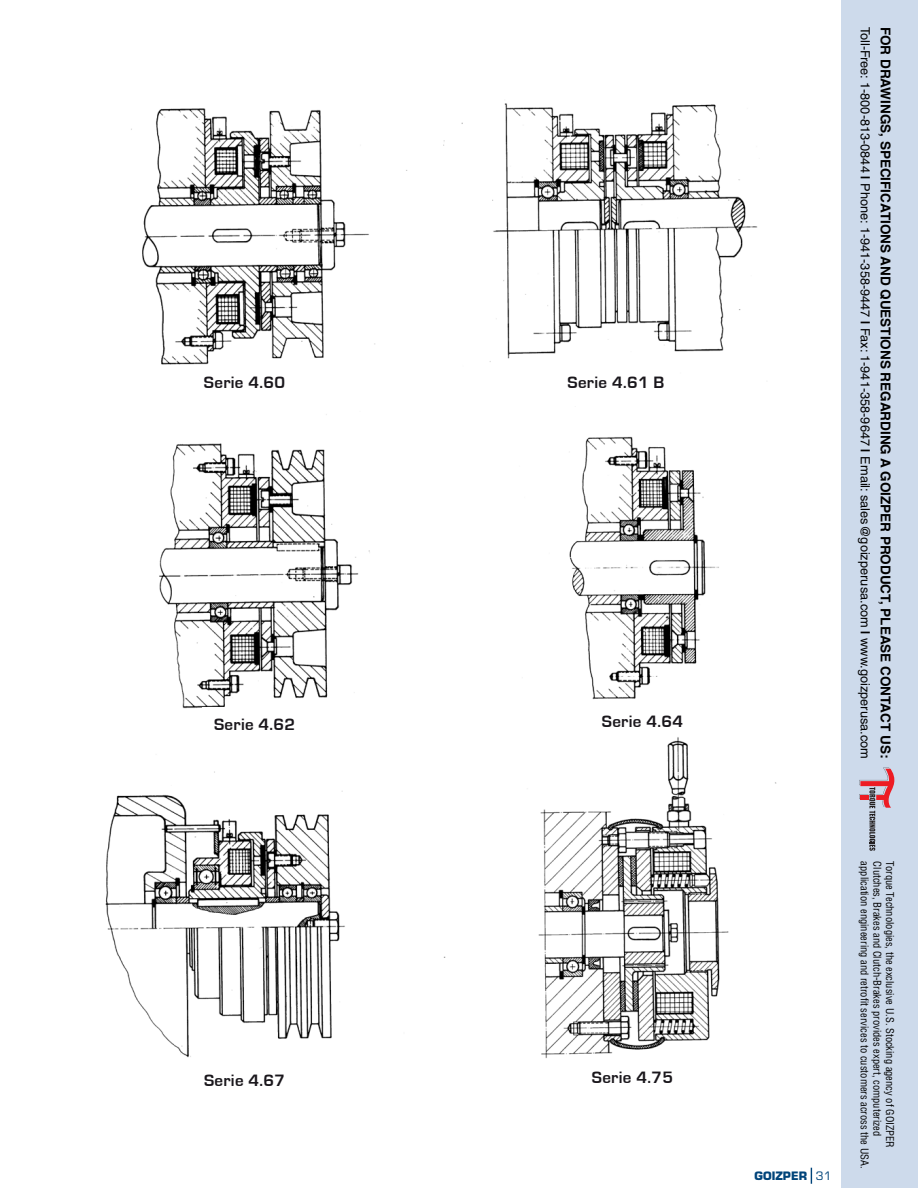
<style>
.page{position:relative;width:918px;height:1188px;background:#fff}
.page>*{position:absolute;margin:0;border:0;box-sizing:border-box;transform-origin:0 0}
.t1{font:700 16.95px "Eurostile";letter-spacing:.02em;color:#1a171c}
.t2{font:700 13.5px "Helvetica";color:#000}
.t3{font:12.75px "Helvetica";color:#000}
.t4{font:700 11.25px "Eurostile LT Std";color:#00447a}
.t5{font:condensed 10.5px "Helvetica";color:#000}
.s1{font-weight:700}
.s2{font-weight:400}
</style>
<div class="page">
<div style="left:840px;top:0;width:78px;height:1188px;background:#cddaeb"></div>
<svg style="left:859px;top:768px;width:35px;height:83px"></svg>
<img style="left:105px;top:103px;width:672px;height:955px">
<div style="left:192px;top:366px;width:105px;height:34px;background:#fff"></div>
<div style="left:202px;top:707px;width:106px;height:34px;background:#fff"></div>
<div style="left:563px;top:366px;width:106px;height:34px;background:#fff"></div>
<div style="left:590px;top:707px;width:105px;height:27px;background:#fff"></div>
<svg style="left:811px;top:1168px;width:1px;height:16px"></svg>
<h1 class="t1" style="left:204px;top:374px;width:83px">Serie 4.60</h1>
<h1 class="t1" style="left:214px;top:715px;width:83px">Serie 4.62</h1>
<h1 class="t1" style="left:567px;top:374px;width:98px">Serie 4.61 B</h1>
<h1 class="t1" style="left:602px;top:712px;width:83px">Serie 4.64</h1>
<p class="t3" style="left:873px;top:27px;width:734px;rotate:90deg">Toll-Free: 1-800-813-0844 <span class="s1">|</span> Phone: 1-941-358-9447 <span class="s1">|</span> Fax: 1-941-358-9647 <span class="s1">|</span> Email: sales@goizperusa.com <span class="s1">|</span> www.goizperusa.com</p>
<p class="t2" style="left:896px;top:27px;width:733px;rotate:90deg">For drawings, specifications and questions regarding a GOIZPER product, please contact us:</p>
<h1 class="t1" style="left:204px;top:1071px;width:83px">Serie 4.67</h1>
<h1 class="t1" style="left:592px;top:1068px;width:83px">Serie 4.75</h1>
<p class="t5" style="left:871px;top:861px;width:308px;rotate:90deg">application engineering and retrofit services to customers across the USA.</p>
<p class="t5" style="left:884px;top:861px;width:276px;rotate:90deg">Clutches, Brakes and Clutch-Brakes provides expert, computerized</p>
<p class="t5" style="left:896px;top:861px;width:288px;rotate:90deg">Torque Technologies, the exclusive U.S. Stocking agency of GOIZPER</p>
<p class="t4" style="left:755px;top:1169px;width:78px">GOIZPER <span class="s2">31</span></p>
</div>
